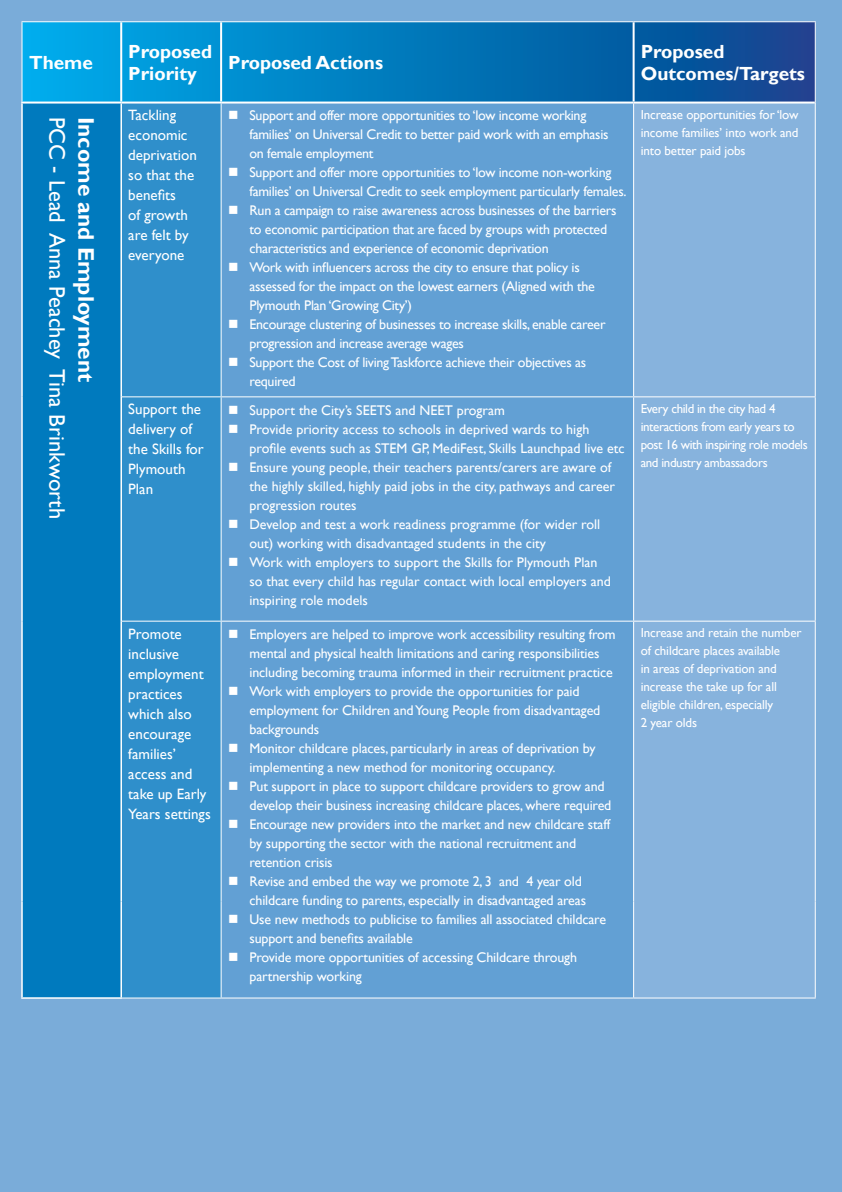
<style>
.page{position:relative;width:842px;height:1192px;background:#7aacd9}
.page>*{position:absolute;margin:0;border:0;box-sizing:border-box;transform-origin:0 0}
.t1{font:22.5px "Gill Sans";color:#fff}
.t2{font:700 22.5px "Gill Sans";color:#fff}
.t3{font:700 19px/21.9px "Gill Sans";color:#fff}
.t4{font:15px/20px "Gill Sans";color:#fff}
.List_Paragraph{font:14px/19px "Gill Sans";letter-spacing:-.01em;color:#fff}
.List_Paragraph-2{font:13px/18px "Gill Sans";letter-spacing:-.01em;color:#fff;text-align:justify}
.List_Paragraph-3{font:13px/18px "Gill Sans";letter-spacing:-.03em;color:#fff}
</style>
<div class="page">
<svg style="left:23px;top:22px;width:792px;height:80px;background:#0578bc"></svg>
<div style="left:23px;top:104px;width:97px;height:893px;background:#007abe"></div>
<div style="left:122px;top:104px;width:99px;height:894px;background:#2f8fcb"></div>
<div style="left:222px;top:104px;width:411px;height:894px;background:#62a0d4"></div>
<div style="left:634px;top:104px;width:181px;height:894px;background:#87b3dd"></div>
<hr style="left:120px;top:22px;width:2px;height:80px;background:#fff">
<hr style="left:220px;top:22px;width:2px;height:80px;background:#fff">
<hr style="left:633px;top:22px;width:2px;height:80px;background:#fff">
<hr style="left:221px;top:104px;width:1px;height:292px;background:#fff">
<hr style="left:633px;top:104px;width:1px;height:292px;background:#fff">
<hr style="left:815px;top:103px;width:1px;height:293px;background:#fff">
<hr style="left:122px;top:396px;width:99px;height:1px;background:#fff">
<hr style="left:221px;top:396px;width:413px;height:1px;background:#fff">
<hr style="left:221px;top:397px;width:1px;height:224px;background:#fff">
<hr style="left:634px;top:396px;width:182px;height:1px;background:#fff">
<hr style="left:633px;top:397px;width:1px;height:224px;background:#fff">
<hr style="left:815px;top:397px;width:1px;height:224px;background:#fff">
<hr style="left:122px;top:621px;width:99px;height:1px;background:#fff">
<hr style="left:221px;top:621px;width:413px;height:1px;background:#fff">
<hr style="left:221px;top:622px;width:1px;height:279px;background:#fff">
<hr style="left:634px;top:621px;width:182px;height:1px;background:#fff">
<hr style="left:633px;top:622px;width:1px;height:279px;background:#fff">
<hr style="left:815px;top:622px;width:1px;height:279px;background:#fff">
<hr style="left:221px;top:901px;width:1px;height:97px;background:#fff">
<hr style="left:633px;top:901px;width:1px;height:97px;background:#fff">
<hr style="left:815px;top:901px;width:1px;height:97px;background:#fff">
<hr style="left:122px;top:998px;width:99px;height:1px;background:#fff">
<hr style="left:221px;top:998px;width:413px;height:1px;background:#fff">
<hr style="left:634px;top:998px;width:182px;height:1px;background:#fff">
<hr style="left:21px;top:104px;width:2px;height:293px;background:#fff">
<hr style="left:120px;top:104px;width:2px;height:293px;background:#fff">
<hr style="left:21px;top:397px;width:2px;height:224px;background:#fff">
<hr style="left:120px;top:397px;width:2px;height:224px;background:#fff">
<hr style="left:21px;top:621px;width:2px;height:280px;background:#fff">
<hr style="left:120px;top:621px;width:2px;height:280px;background:#fff">
<hr style="left:21px;top:901px;width:2px;height:96px;background:#fff">
<hr style="left:120px;top:901px;width:2px;height:96px;background:#fff">
<hr style="left:21px;top:997px;width:101px;height:2px;background:#fff">
<hr style="left:22px;top:21px;width:99px;height:1px;background:#fff">
<hr style="left:22px;top:22px;width:1px;height:80px;background:#fff">
<hr style="left:121px;top:21px;width:100px;height:1px;background:#fff">
<hr style="left:221px;top:21px;width:413px;height:1px;background:#fff">
<hr style="left:634px;top:21px;width:182px;height:1px;background:#fff">
<hr style="left:815px;top:22px;width:1px;height:81px;background:#fff">
<hr style="left:21px;top:102px;width:100px;height:2px;background:#fff">
<hr style="left:121px;top:102px;width:100px;height:2px;background:#fff">
<hr style="left:221px;top:102px;width:413px;height:2px;background:#fff">
<hr style="left:634px;top:102px;width:181px;height:2px;background:#fff">
<p class="t3" style="left:29px;top:52px;width:65px">Theme</p>
<p class="t3" style="left:128px;top:41px;width:85px">Proposed<br>Priority</p>
<p class="t3" style="left:228px;top:52px;width:156px">Proposed Actions</p>
<p class="t3" style="left:641px;top:41px;width:166px">Proposed<br>Outcomes/Targets</p>
<p class="t1" style="left:70px;top:117px;width:404px;rotate:90deg">PCC - Lead Anna Peachey Tina Brinkworth</p>
<p class="t2" style="left:99px;top:117px;width:267px;rotate:90deg">Income and Employment</p>
<p class="t4" style="left:128px;top:105px;width:70px">Tackling economic deprivation so that the benefits<br>of growth are felt by everyone</p>
<p class="List_Paragraph" style="left:249px;top:106px;width:361px;text-indent:-21px">■ Support and offer more opportunities to ‘low income working families’ on Universal Credit to better paid work with an emphasis on female employment</p>
<p class="List_Paragraph-2" style="left:641px;top:105px;width:159px">Increase opportunities for ‘low income families’ into work and into better paid jobs</p>
<p class="List_Paragraph" style="left:249px;top:163px;width:379px;text-indent:-21px">■ Support and offer more opportunities to ‘low income non-working families’ on Universal Credit to seek employment particularly females.</p>
<p class="List_Paragraph" style="left:249px;top:201px;width:368px;text-indent:-21px">■ Run a campaign to raise awareness across businesses of the barriers to economic participation that are faced by groups with protected characteristics and experience of economic deprivation</p>
<p class="List_Paragraph" style="left:249px;top:258px;width:347px;text-indent:-21px">■ Work with influencers across the city to ensure that policy is assessed for the impact on the lowest earners (Aligned with the<br>Plymouth Plan ‘Growing City’)</p>
<p class="List_Paragraph" style="left:249px;top:315px;width:358px;text-indent:-21px">■ Encourage clustering of businesses to increase skills, enable career progression and increase average wages</p>
<p class="List_Paragraph" style="left:249px;top:353px;width:338px;text-indent:-21px">■ Support the Cost of living Taskforce achieve their objectives as required</p>
<p class="t4" style="left:128px;top:400px;width:77px">Support the delivery of the Skills for<br>Plymouth<br>Plan</p>
<p class="List_Paragraph" style="left:228px;top:401px;width:278px">■ Support the City’s SEETS and NEET program</p>
<p class="List_Paragraph-3" style="left:641px;top:400px;width:168px">Every child in the city had 4 interactions from early years to post 16 with inspiring role models and industry ambassadors</p>
<p class="List_Paragraph" style="left:249px;top:420px;width:377px;text-indent:-21px">■ Provide priority access to schools in deprived wards to high profile events such as STEM GP, MediFest, Skills Launchpad live etc</p>
<p class="List_Paragraph" style="left:249px;top:458px;width:367px;text-indent:-21px">■ Ensure young people, their teachers parents/carers are aware of the highly skilled, highly paid jobs in the city, pathways and career progression routes</p>
<p class="List_Paragraph" style="left:249px;top:515px;width:352px;text-indent:-21px">■ Develop and test a work readiness programme (for wider roll out) working with disadvantaged students in the city</p>
<p class="List_Paragraph" style="left:249px;top:553px;width:363px;text-indent:-21px">■ Work with employers to support the Skills for Plymouth Plan so that every child has regular contact with local employers and inspiring role models</p>
<p class="t4" style="left:128px;top:624px;width:84px">Promote inclusive employment practices which also encourage families’ access and take up Early<br>Years settings</p>
<p class="List_Paragraph" style="left:249px;top:625px;width:368px;text-indent:-21px">■ Employers are helped to improve work accessibility resulting from mental and physical health limitations and caring responsibilities including becoming trauma informed in their recruitment practice</p>
<p class="List_Paragraph" style="left:249px;top:682px;width:352px;text-indent:-21px">■ Work with employers to provide the opportunities for paid employment for Children and Young People from disadvantaged backgrounds</p>
<p class="List_Paragraph" style="left:249px;top:739px;width:348px;text-indent:-21px">■ Monitor childcare places, particularly in areas of deprivation by implementing a new method for monitoring occupancy.</p>
<p class="List_Paragraph" style="left:249px;top:777px;width:363px;text-indent:-21px">■ Put support in place to support childcare providers to grow and develop their business increasing childcare places, where required</p>
<p class="List_Paragraph" style="left:249px;top:815px;width:362px;text-indent:-21px">■ Encourage new providers into the market and new childcare staff by supporting the sector with the national recruitment and retention crisis</p>
<p class="List_Paragraph" style="left:228px;top:872px;width:359px;text-align:right">■ Revise and embed the way we promote 2, 3 and 4 year old childcare funding to parents, especially in disadvantaged areas</p>
<p class="List_Paragraph" style="left:249px;top:910px;width:358px;text-indent:-21px">■ Use new methods to publicise to families all associated childcare support and benefits available</p>
<p class="List_Paragraph" style="left:249px;top:948px;width:329px;text-indent:-21px">■ Provide more opportunities of accessing Childcare through partnership working</p>
<p class="List_Paragraph-2" style="left:641px;top:624px;width:162px;text-align:left">Increase and retain the number of childcare places available<br>in areas of deprivation and increase the take up for all eligible children, especially<br>2 year olds</p>
</div>
